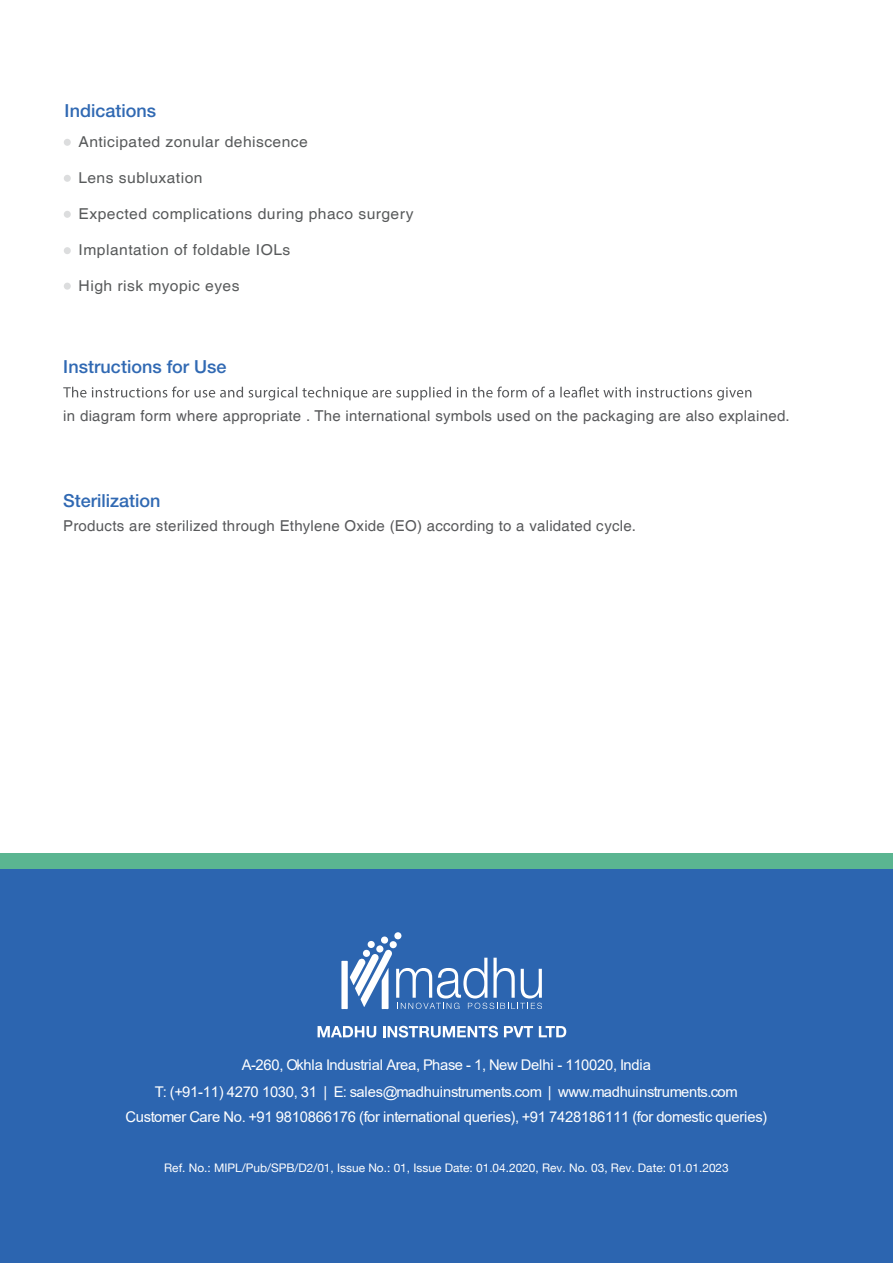
<style>
.page{position:relative;width:893px;height:1263px;background:#fff}
.page>*{position:absolute;margin:0;border:0;box-sizing:border-box;transform-origin:0 0}
.t1{font:500 18px "Helvetica Neue";color:#3069b3}
.t2{font:15px "Helvetica";letter-spacing:.02em;color:#58595b}
.t3{font:15px "Helvetica";letter-spacing:.03em;color:#585a5b;scale:1.04 1}
.t4{font:14.7px/25.5px "Arial";letter-spacing:-.015em;color:#fff;text-align:center}
.t5{font:11.85px "Helvetica Neue";color:#fff}
</style>
<div class="page">
<div style="left:0;top:853px;width:893px;height:404px;background:#5ab591"></div>
<div style="left:0;top:870px;width:893px;height:393px;background:#2c65b0"></div>
<svg style="left:63px;top:387px;width:688px;height:13px"></svg>
<div style="left:64px;top:139px;width:7px;height:7px;background:#dcddde;border-radius:50%"></div>
<div style="left:64px;top:175px;width:7px;height:7px;background:#dcddde;border-radius:50%"></div>
<div style="left:64px;top:211px;width:7px;height:7px;background:#dcddde;border-radius:50%"></div>
<div style="left:64px;top:247px;width:7px;height:7px;background:#dcddde;border-radius:50%"></div>
<div style="left:64px;top:283px;width:7px;height:7px;background:#dcddde;border-radius:50%"></div>
<div style="left:376px;top:945px;width:7px;height:7px;background:#fff;border-radius:50%"></div>
<div style="left:381px;top:936px;width:7px;height:8px;background:#fff;border-radius:50%"></div>
<div style="left:394px;top:932px;width:7px;height:7px;background:#fff;border-radius:50%"></div>
<div style="left:368px;top:941px;width:7px;height:7px;background:#fff;border-radius:50%"></div>
<div style="left:390px;top:941px;width:7px;height:7px;background:#fff;border-radius:50%"></div>
<svg style="left:341px;top:950px;width:201px;height:59px"></svg>
<svg style="left:318px;top:1026px;width:58px;height:11px"></svg>
<svg style="left:383px;top:1026px;width:115px;height:11px"></svg>
<svg style="left:504px;top:1026px;width:29px;height:11px"></svg>
<svg style="left:539px;top:1026px;width:27px;height:11px"></svg>
<p class="t1" style="left:65px;top:99px;width:93px">Indications</p>
<p class="t3" style="left:79px;top:133px;width:222px">Anticipated zonular dehiscence</p>
<p class="t3" style="left:79px;top:169px;width:121px">Lens subluxation</p>
<p class="t3" style="left:79px;top:205px;width:324px">Expected complications during phaco surgery</p>
<p class="t3" style="left:79px;top:241px;width:205px">Implantation of foldable IOLs</p>
<p class="t3" style="left:79px;top:277px;width:156px">High risk myopic eyes</p>
<p class="t1" style="left:63px;top:356px;width:165px">Instructions for Use</p>
<p class="t2" style="left:63px;top:407px;width:728px">in diagram form where appropriate . The international symbols used on the packaging are also explained.</p>
<p class="t1" style="left:63px;top:490px;width:99px">Sterilization</p>
<p class="t2" style="left:63px;top:517px;width:574px">Products are sterilized through Ethylene Oxide (EO) according to a validated cycle.</p>
<p class="t4" style="left:126px;top:1052px;width:643px">A-260, Okhla Industrial Area, Phase - 1, New Delhi - 110020, India<br>T: (+91-11) 4270 1030, 31 | E: sales@madhuinstruments.com | www.madhuinstruments.com<br>Customer Care No. +91 9810866176 (for international queries), +91 7428186111 (for domestic queries)</p>
<p class="t5" style="left:164px;top:1161px;width:566px">Ref. No.: MIPL/Pub/SPB/D2/01, Issue No.: 01, Issue Date: 01.04.2020, Rev. No. 03, Rev. Date: 01.01.2023</p>
</div>
